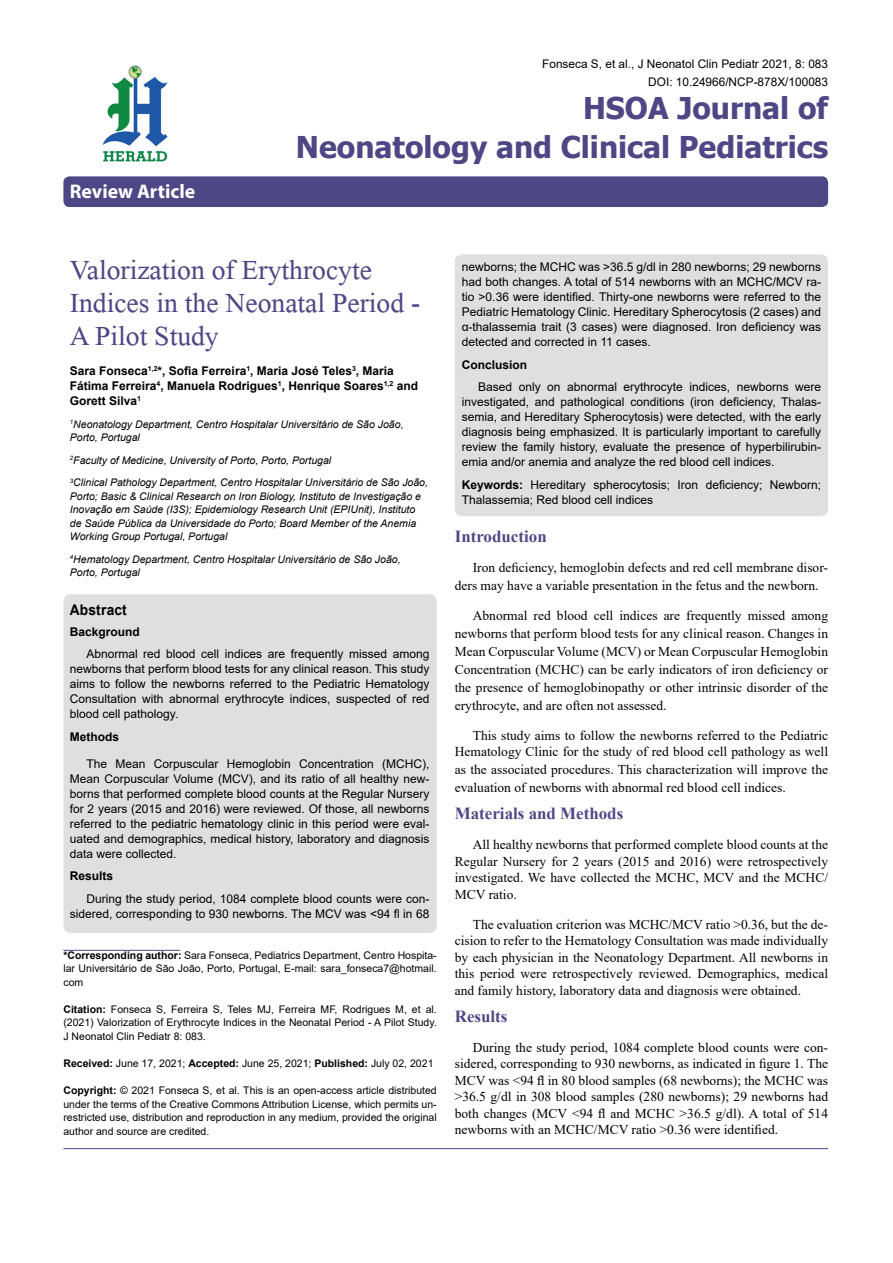
<style>
.page{position:relative;width:893px;height:1263px;background:#fff}
.page>*{position:absolute;margin:0;border:0;box-sizing:border-box;transform-origin:0 0}
.t1{font:41.25px/33px "Microsoft Himalaya";color:#4d4785}
.t2{font:700 30px/39px "Tahoma";color:#4d4785;text-align:right}
.t3{font:700 19.8px "Myriad Hebrew";color:#fff}
.t4{font:700 16.95px "Times New Roman";color:#4d4785}
.t5{font:700 14.85px "Arial";letter-spacing:.015em;color:#000;scale:.93 1}
.t6{font:13.5px/16.5px "Times New Roman";color:#000;text-align:justify}
.t7{font:12px/15px "Arial";color:#000;text-align:justify}
.t8{font:700 12px/15px "Arial";color:#000}
.t9{font:11.85px/18px "Arial";color:#000;text-align:right}
.t10{font:10.5px/13.5px "Arial";color:#000;text-align:justify}
.t11{font:italic 10.5px/13.5px "Arial";color:#000}
.s1{font-weight:700}
</style>
<div class="page">
<div style="left:63px;top:176px;width:765px;height:31px;background:#4d4785;border-radius:6px"></div>
<hr style="left:63px;top:950px;width:117px;height:1px;background:#4d4785">
<img style="left:102px;top:65px;width:66px;height:97px">
<hr style="left:63px;top:1148px;width:765px;height:1px;background:#4d4785">
<div style="left:63px;top:594px;width:374px;height:339px;background:#dedfe0;border-radius:8px"></div>
<div style="left:455px;top:254px;width:373px;height:262px;background:#dedfe0;border-radius:8px"></div>
<h3 class="t3" style="left:70px;top:180px;width:127px">Review Article</h3>
<p class="t9" style="left:542px;top:55px;width:287px">Fonseca S, et al., J Neonatol Clin Pediatr 2021, 8: 083<br>DOI: 10.24966/NCP-878X/100083</p>
<h2 class="t2" style="left:296px;top:89px;width:534px">HSOA Journal of<br>Neonatology and Clinical Pediatrics</h2>
<h1 class="t1" style="left:70px;top:248px;width:352px">Valorization of Erythrocyte<br>Indices in the Neonatal Period -<br>A Pilot Study</h1>
<p class="t8" style="left:70px;top:363px;width:350px">Sara Fonseca<sup>1,2</sup>*, Sofia Ferreira<sup>1</sup>, Maria José Teles<sup>3</sup>, Maria<br>Fátima Ferreira<sup>4</sup>, Manuela Rodrigues<sup>1</sup>, Henrique Soares<sup>1,2</sup> and<br>Gorett Silva<sup>1</sup></p>
<p class="t11" style="left:70px;top:417px;width:335px"><sup>1</sup>Neonatology Department, Centro Hospitalar Universitário de São João,<br>Porto, Portugal</p>
<p class="t11" style="left:70px;top:449px;width:360px;line-height:22.5px"><sup>2</sup>Faculty of Medicine, University of Porto, Porto, Portugal<br><sup>3</sup>Clinical Pathology Department, Centro Hospitalar Universitário de São João,</p>
<p class="t11" style="left:70px;top:489px;width:353px">Porto; Basic &amp; Clinical Research on Iron Biology, Instituto de Investigação e Inovação em Saúde (I3S); Epidemiology Research Unit (EPIUnit), Instituto de Saúde Pública da Universidade do Porto; Board Member of the Anemia Working Group Portugal, Portugal</p>
<p class="t11" style="left:70px;top:552px;width:332px"><sup>4</sup>Hematology Department, Centro Hospitalar Universitário de São João,<br>Porto, Portugal</p>
<p class="t5" style="left:70px;top:599px;width:63px">Abstract</p>
<p class="t8" style="left:70px;top:624px;width:72px">Background</p>
<p class="t7" style="left:70px;top:646px;width:361px;text-indent:16px">Abnormal red blood cell indices are frequently missed among newborns that perform blood tests for any clinical reason. This study aims to follow the newborns referred to the Pediatric Hematology Consultation with abnormal erythrocyte indices, suspected of red blood cell pathology.</p>
<p class="t8" style="left:70px;top:729px;width:51px">Methods</p>
<p class="t7" style="left:70px;top:756px;width:361px;text-indent:16px">The Mean Corpuscular Hemoglobin Concentration (MCHC), Mean Corpuscular Volume (MCV), and its ratio of all healthy new&shy;borns that performed complete blood counts at the Regular Nursery for 2 years (2015 and 2016) were reviewed. Of those, all newborns referred to the pediatric hematology clinic in this period were eval&shy;uated and demographics, medical history, laboratory and diagnosis data were collected.</p>
<p class="t8" style="left:70px;top:869px;width:45px">Results</p>
<p class="t7" style="left:70px;top:891px;width:361px;text-align:right">During the study period, 1084 complete blood counts were con&shy;sidered, corresponding to 930 newborns. The MCV was &lt;94 fl in 68</p>
<p class="t10" style="left:63px;top:948px;width:375px"><span class="s1">*Corresponding author:</span> Sara Fonseca, Pediatrics Department, Centro Hospita&shy;lar Universitário de São João, Porto, Portugal, E-mail: sara_fonseca7@hotmail. com</p>
<p class="t10" style="left:63px;top:1002px;width:375px"><span class="s1">Citation:</span> Fonseca S, Ferreira S, Teles MJ, Ferreira MF, Rodrigues M, et al. (2021) Valorization of Erythrocyte Indices in the Neonatal Period - A Pilot Study.<br>J Neonatol Clin Pediatr 8: 083.</p>
<p class="t10" style="left:63px;top:1056px;width:372px"><span class="s1">Received:</span> June 17, 2021; <span class="s1">Accepted:</span> June 25, 2021; <span class="s1">Published:</span> July 02, 2021</p>
<p class="t10" style="left:63px;top:1083px;width:375px"><span class="s1">Copyright:</span> © 2021 Fonseca S, et al. This is an open-access article distributed under the terms of the Creative Commons Attribution License, which permits un&shy;restricted use, distribution and reproduction in any medium, provided the original author and source are credited.</p>
<p class="t7" style="left:462px;top:259px;width:361px">newborns; the MCHC was &gt;36.5 g/dl in 280 newborns; 29 newborns had both changes. A total of 514 newborns with an MCHC/MCV ra&shy;tio &gt;0.36 were identified. Thirty-one newborns were referred to the Pediatric Hematology Clinic. Hereditary Spherocytosis (2 cases) and α-thalassemia trait (3 cases) were diagnosed. Iron deficiency was detected and corrected in 11 cases.</p>
<p class="t8" style="left:462px;top:357px;width:67px">Conclusion</p>
<p class="t7" style="left:462px;top:379px;width:361px;text-indent:16px">Based only on abnormal erythrocyte indices, newborns were investigated, and pathological conditions (iron deficiency, Thalas&shy;semia, and Hereditary Spherocytosis) were detected, with the early diagnosis being emphasized. It is particularly important to carefully review the family history, evaluate the presence of hyperbilirubin&shy;emia and/or anemia and analyze the red blood cell indices.</p>
<p class="t7" style="left:462px;top:477px;width:361px"><span class="s1">Keywords:</span> Hereditary spherocytosis; Iron deficiency; Newborn;<br>Thalassemia; Red blood cell indices</p>
<h3 class="t4" style="left:455px;top:524px;width:93px">Introduction</h3>
<p class="t6" style="left:455px;top:558px;width:375px;line-height:18px;text-indent:18px">Iron deficiency, hemoglobin defects and red cell membrane disor&shy;ders may have a variable presentation in the fetus and the newborn.</p>
<p class="t6" style="left:455px;top:606px;width:375px;line-height:18px;text-indent:18px">Abnormal red blood cell indices are frequently missed among newborns that perform blood tests for any clinical reason. Changes in Mean Corpuscular Volume (MCV) or Mean Corpuscular Hemoglobin Concentration (MCHC) can be early indicators of iron deficiency or the presence of hemoglobinopathy or other intrinsic disorder of the erythrocyte, and are often not assessed.</p>
<p class="t6" style="left:455px;top:727px;width:375px;text-align:right">This study aims to follow the newborns referred to the Pediatric<br>Hematology Clinic for the study of red blood cell pathology as well</p>
<p class="t6" style="left:455px;top:760px;width:375px;line-height:18px">as the associated procedures. This characterization will improve the evaluation of newborns with abnormal red blood cell indices.</p>
<h3 class="t4" style="left:455px;top:801px;width:170px">Materials and Methods</h3>
<p class="t6" style="left:455px;top:836px;width:375px;text-indent:18px">All healthy newborns that performed complete blood counts at the Regular Nursery for 2 years (2015 and 2016) were retrospectively investigated. We have collected the MCHC, MCV and the MCHC/ MCV ratio.</p>
<p class="t6" style="left:455px;top:916px;width:375px;text-indent:18px">The evaluation criterion was MCHC/MCV ratio &gt;0.36, but the de&shy;cision to refer to the Hematology Consultation was made individually by each physician in the Neonatology Department. All newborns in this period were retrospectively reviewed. Demographics, medical and family history, laboratory data and diagnosis were obtained.</p>
<h3 class="t4" style="left:455px;top:1004px;width:54px">Results</h3>
<p class="t6" style="left:455px;top:1039px;width:375px;text-indent:18px">During the study period, 1084 complete blood counts were con&shy;sidered, corresponding to 930 newborns, as indicated in figure 1. The MCV was &lt;94 fl in 80 blood samples (68 newborns); the MCHC was &gt;36.5 g/dl in 308 blood samples (280 newborns); 29 newborns had both changes (MCV &lt;94 fl and MCHC &gt;36.5 g/dl). A total of 514 newborns with an MCHC/MCV ratio &gt;0.36 were identified.</p>
</div>
